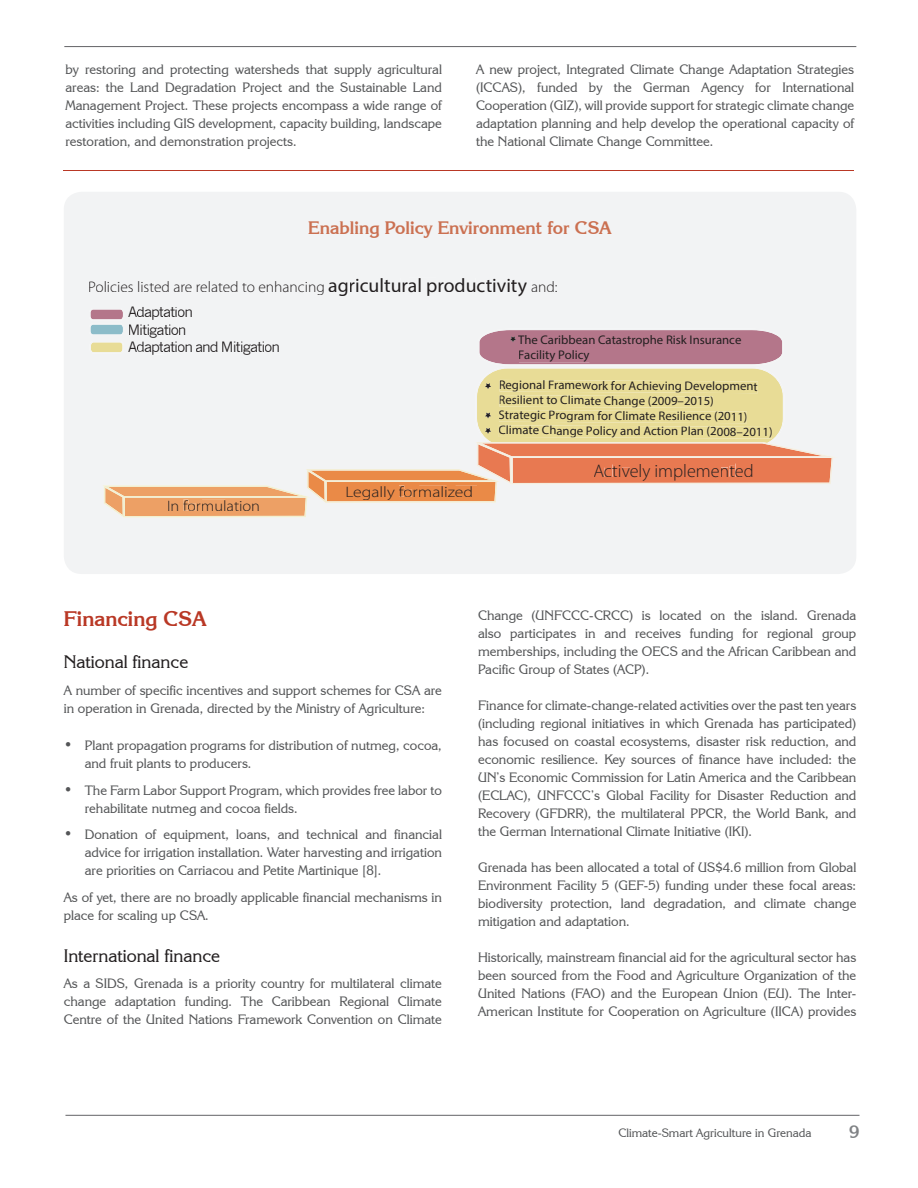
<style>
.page{position:relative;width:918px;height:1188px;background:#fff}
.page>*{position:absolute;margin:0;border:0;box-sizing:border-box;transform-origin:0 0}
.t1{font:700 21px "Korinna IT Cby BT";color:#b93825}
.t2{font:300 18.3px "Myriad Pro";color:#231f20}
.t3{font:18px "Korinna IT Cby BT";color:#231f20}
.t4{font:700 18px "Korinna IT Cby BT";color:#cb7051}
.t5{font:700 18px "Korinna IT Cby BT";color:#808285}
.t6{font:300 15.3px "Myriad Pro";color:#231f20}
.t7{font:300 15.15px "Myriad Pro";color:#231f20;scale:1.17 1}
.t8{font:300 15.15px "Myriad Pro";color:#231f20;scale:1.09 1}
.t9{font:13.95px/17.1px "News Gothic";letter-spacing:-.075em;color:#231f20}
.t10{font:13.5px/18px "Korinna IT Cby BT";color:#545557;text-align:justify}
.t11{font:12.6px/15.1px "Myriad Pro";letter-spacing:-.01em;color:#231f20}
.t12{font:12px "Korinna IT Cby BT";color:#545557}
.s1{font-weight:400;font-size:19.5px}
.s2{font-size:15px}
</style>
<div class="page">
<hr style="left:65px;top:1115px;width:794px;height:1px;background:#636366">
<hr style="left:64px;top:46px;width:792px;height:1px;background:#636366">
<div style="left:64px;top:192px;width:792px;height:382px;background:#f2f3f4"></div>
<div style="left:89px;top:281px;width:6px;height:11px;background:#f2f3f4"></div>
<div style="left:96px;top:281px;width:53px;height:11px;background:#f2f3f4"></div>
<svg style="left:150px;top:283px;width:4px;height:9px"></svg>
<div style="left:155px;top:281px;width:24px;height:11px;background:#f2f3f4"></div>
<svg style="left:182px;top:284px;width:3px;height:8px"></svg>
<div style="left:186px;top:284px;width:6px;height:8px;background:#f2f3f4"></div>
<svg style="left:197px;top:284px;width:3px;height:8px"></svg>
<div style="left:201px;top:281px;width:9px;height:11px;background:#f2f3f4"></div>
<div style="left:212px;top:284px;width:5px;height:8px;background:#f2f3f4"></div>
<svg style="left:218px;top:283px;width:4px;height:9px"></svg>
<div style="left:223px;top:281px;width:16px;height:11px;background:#f2f3f4"></div>
<svg style="left:242px;top:283px;width:4px;height:9px"></svg>
<div style="left:247px;top:281px;width:78px;height:14px;background:#f2f3f4"></div>
<div style="left:329px;top:282px;width:8px;height:10px;background:#f2f3f4"></div>
<div style="left:338px;top:282px;width:9px;height:14px;background:#f2f3f4"></div>
<div style="left:350px;top:282px;width:5px;height:10px;background:#f2f3f4"></div>
<div style="left:356px;top:278px;width:44px;height:14px;background:#f2f3f4"></div>
<div style="left:403px;top:282px;width:5px;height:10px;background:#f2f3f4"></div>
<div style="left:409px;top:278px;width:28px;height:18px;background:#f2f3f4"></div>
<div style="left:439px;top:282px;width:5px;height:10px;background:#f2f3f4"></div>
<div style="left:445px;top:278px;width:30px;height:14px;background:#f2f3f4"></div>
<div style="left:477px;top:282px;width:8px;height:10px;background:#f2f3f4"></div>
<div style="left:486px;top:279px;width:24px;height:13px;background:#f2f3f4"></div>
<div style="left:511px;top:280px;width:6px;height:12px;background:#f2f3f4"></div>
<div style="left:518px;top:282px;width:9px;height:14px;background:#f2f3f4"></div>
<div style="left:532px;top:281px;width:26px;height:11px;background:#f2f3f4"></div>
<svg style="left:89px;top:307px;width:748px;height:211px"></svg>
<hr style="left:64px;top:170px;width:790px;height:1px;background:#b93825">
<p class="t10" style="left:65px;top:60px;width:378px">by restoring and protecting watersheds that supply agricultural areas: the Land Degradation Project and the Sustainable Land Management Project. These projects encompass a wide range of activities including GIS development, capacity building, landscape restoration, and demonstration projects.</p>
<p class="t10" style="left:476px;top:60px;width:380px">A new project, Integrated Climate Change Adaptation Strategies (ICCAS), funded by the German Agency for International Cooperation (GIZ), will provide support for strategic climate change adaptation planning and help develop the operational capacity of the National Climate Change Committee.</p>
<h3 class="t4" style="left:308px;top:217px;width:305px">Enabling Policy Environment for CSA</h3>
<p class="t6" style="left:88px;top:278px;width:471px">Policies listed are related to enhancing <span class="s1">agricultural productivity</span> and:</p>
<p class="t9" style="left:128px;top:304px;width:154px">Adaptation<br>Mitigation<br>Adaptation and Mitigation</p>
<p class="t8" style="left:167px;top:497px;width:87px">In formulation</p>
<p class="t7" style="left:346px;top:483px;width:111px">Legally formalized</p>
<p class="t11" style="left:518px;top:332px;width:225px">The Caribbean Catastrophe Risk Insurance<br>Facility Policy</p>
<p class="t11" style="left:498px;top:378px;width:276px">Regional Framework for Achieving Development Resilient to Climate Change (2009–2015)<br>Strategic Program for Climate Resilience (2011)<br>Climate Change Policy and Action Plan (2008–2011)</p>
<h2 class="t2" style="left:593px;top:460px;width:162px">Actively implemented</h2>
<h1 class="t1" style="left:64px;top:606px;width:144px">Financing CSA</h1>
<h3 class="t3" style="left:64px;top:651px;width:126px">National finance</h3>
<p class="t10" style="left:64px;top:681px;width:380px">A number of specific incentives and support schemes for CSA are in operation in Grenada, directed by the Ministry of Agriculture:</p>
<p class="t10" style="left:85px;top:736px;width:359px;text-indent:-21px"><span class="s2">•</span> Plant propagation programs for distribution of nutmeg, cocoa, and fruit plants to producers.</p>
<p class="t10" style="left:85px;top:781px;width:359px;text-indent:-21px"><span class="s2">•</span> The Farm Labor Support Program, which provides free labor to rehabilitate nutmeg and cocoa fields.</p>
<p class="t10" style="left:85px;top:825px;width:359px;text-indent:-21px"><span class="s2">•</span> Donation of equipment, loans, and technical and financial advice for irrigation installation. Water harvesting and irrigation are priorities on Carriacou and Petite Martinique [8].</p>
<p class="t10" style="left:64px;top:888px;width:380px">As of yet, there are no broadly applicable financial mechanisms in place for scaling up CSA.</p>
<h3 class="t3" style="left:64px;top:944px;width:158px">International finance</h3>
<p class="t10" style="left:64px;top:974px;width:380px">As a SIDS, Grenada is a priority country for multilateral climate change adaptation funding. The Caribbean Regional Climate Centre of the United Nations Framework Convention on Climate</p>
<p class="t10" style="left:478px;top:606px;width:380px">Change (UNFCCC-CRCC) is located on the island. Grenada also participates in and receives funding for regional group memberships, including the OECS and the African Caribbean and Pacific Group of States (ACP).</p>
<p class="t10" style="left:478px;top:696px;width:380px">Finance for climate-change-related activities over the past ten years (including regional initiatives in which Grenada has participated) has focused on coastal ecosystems, disaster risk reduction, and economic resilience. Key sources of finance have included: the UN’s Economic Commission for Latin America and the Caribbean (ECLAC), UNFCCC’s Global Facility for Disaster Reduction and Recovery (GFDRR), the multilateral PPCR, the World Bank, and the German International Climate Initiative (IKI).</p>
<p class="t10" style="left:478px;top:858px;width:380px">Grenada has been allocated a total of US$4.6 million from Global Environment Facility 5 (GEF-5) funding under these focal areas: biodiversity protection, land degradation, and climate change mitigation and adaptation.</p>
<p class="t10" style="left:478px;top:948px;width:380px">Historically, mainstream financial aid for the agricultural sector has been sourced from the Food and Agriculture Organization of the United Nations (FAO) and the European Union (EU). The Inter-American Institute for Cooperation on Agriculture (IICA) provides</p>
<p class="t12" style="left:619px;top:1125px;width:195px">Climate-Smart Agriculture in Grenada</p>
<h3 class="t5" style="left:849px;top:1120px;width:12px">9</h3>
</div>
